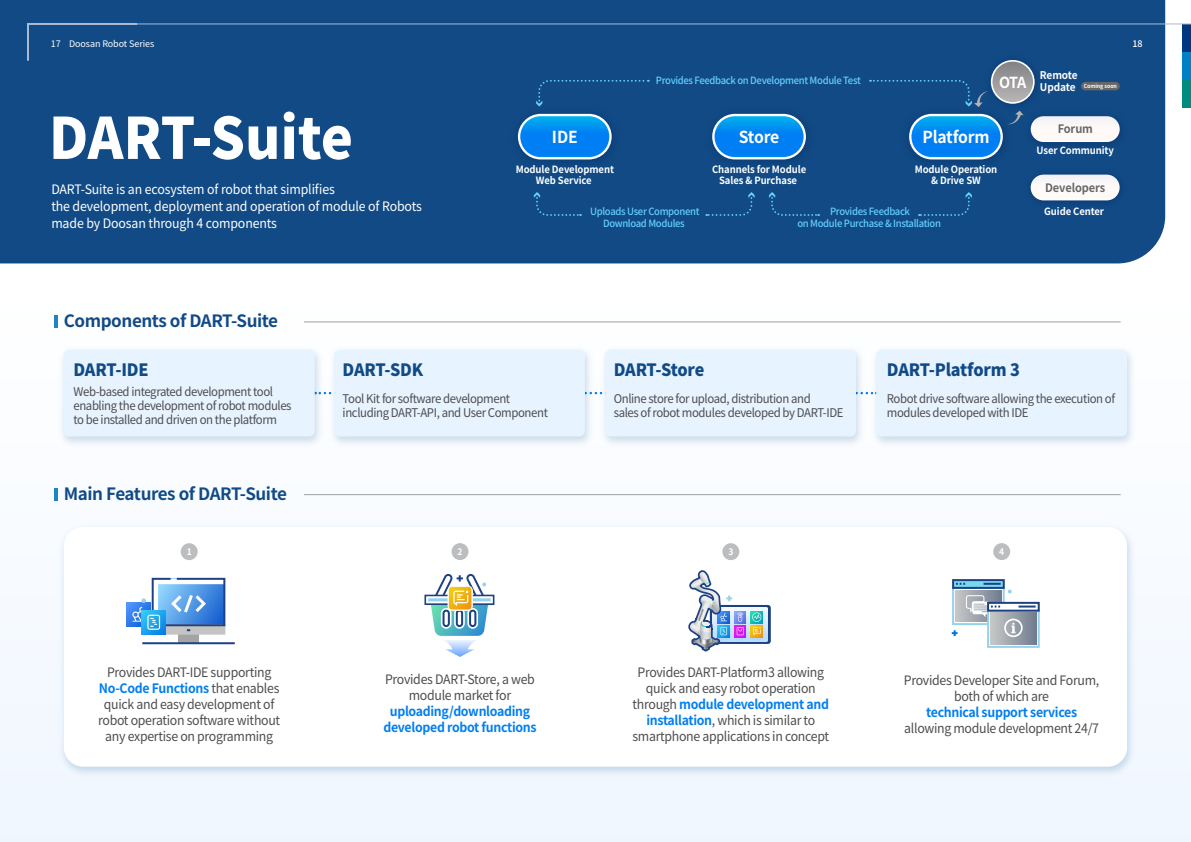
<style>
.page{position:relative;width:1191px;height:842px;background:#f9fcff}
.page>*{position:absolute;margin:0;border:0;box-sizing:border-box;transform-origin:0 0}
.t1{font:900 57px "Noto Sans CJ Kkr";color:#fff;scale:.95 1}
.t2{font:700 17px "Noto Sans CJ Kkr";letter-spacing:-.025em;color:#114a85}
.t3{font:900 17px "Noto Sans CJ Kkr";letter-spacing:-.01em;color:#114a85;scale:.95 1}
.t4{font:700 16.5px "Noto Sans CJ Kkr";letter-spacing:-.01em;color:#fff;scale:.95 1}
.t5{font:700 15.2px "Noto Sans CJ Kkr";color:#fff;scale:.95 1}
.t6{font:13px/16px "Noto Sans CJ Kkr";letter-spacing:-.025em;color:#4d4d4f;text-align:center;scale:.95 1}
.t7{font:13px/17px "Noto Sans CJ Kkr";letter-spacing:-.01em;color:#fff;scale:.95 1}
.t8{font:700 13px/16px "Noto Sans CJ Kkr";letter-spacing:-.025em;color:#007ef3;text-align:center;scale:.95 1}
.t9{font:12px/14px "Noto Sans CJ Kkr";letter-spacing:-.035em;color:#4d4d4f;scale:.95 1}
.t10{font:700 11.6px "Noto Sans CJ Kkr";letter-spacing:-.01em;color:#666;scale:.95 1}
.t11{font:700 10.6px "Noto Sans CJ Kkr";letter-spacing:-.02em;color:#fff;scale:.95 1}
.t12{font:500 10px/12px "Noto Sans CJ Kkr";letter-spacing:-.035em;color:#63cfff;text-align:center;scale:.95 1}
.t13{font:700 10px/11px "Noto Sans CJ Kkr";letter-spacing:-.01em;color:#fff;text-align:center;scale:.95 1}
.t14{font:9px "Noto Sans CJ Kkr";letter-spacing:-.01em;color:#fff}
.t15{font:700 9px "Noto Sans CJ Kkr";color:#fff;scale:.95 1}
.t16{font:500 9px "Noto Sans CJ Kkr";color:#fff}
.t17{font:700 5.6px "Noto Sans CJ Kkr";letter-spacing:-.01em;color:#fff;scale:.95 1}
.s1{font-size:10.6px}
.s2{font-weight:700;color:#007ef3}
</style>
<div class="page">
<div style="left:0;top:0;width:1165px;height:263px;background:#114a85"></div>
<div style="left:1182px;top:24px;width:9px;height:28px;background:#003780"></div>
<div style="left:1182px;top:52px;width:9px;height:28px;background:#0080c5"></div>
<div style="left:1182px;top:80px;width:9px;height:28px;background:#008b80"></div>
<hr style="left:28px;top:24px;width:1163px;height:1px;background:#a9bbd2">
<div style="left:26px;top:22px;width:113px;height:41px;background:#114a85"></div>
<hr style="left:54px;top:489px;width:4px;height:12px;background:#1d86c0">
<div style="left:64px;top:527px;width:1063px;height:240px;background:#fff;border-radius:19px"></div>
<hr style="left:54px;top:316px;width:4px;height:12px;background:#1d86c0">
<div style="left:722px;top:543px;width:17px;height:17px;background:#bbbdbf;border-radius:8px"></div>
<div style="left:993px;top:543px;width:17px;height:17px;background:#bbbdbf;border-radius:8px"></div>
<div style="left:506px;top:103px;width:119px;height:70px;background:#104984"></div>
<svg style="left:518px;top:114px;width:93px;height:45px;background:#2090e8"></svg>
<div style="left:701px;top:103px;width:119px;height:70px;background:#104984"></div>
<svg style="left:712px;top:114px;width:94px;height:45px;background:#2090e7"></svg>
<img style="left:898px;top:159px;width:118px;height:14px">
<div style="left:536px;top:79px;width:113px;height:28px;background:#114a85"></div>
<svg style="left:534px;top:192px;width:47px;height:25px"></svg>
<svg style="left:769px;top:192px;width:50px;height:25px"></svg>
<svg style="left:706px;top:192px;width:48px;height:25px"></svg>
<svg style="left:919px;top:192px;width:53px;height:25px"></svg>
<img style="left:981px;top:51px;width:64px;height:55px">
<div style="left:1081px;top:82px;width:38px;height:8px;background:#666;border-radius:4px"></div>
<div style="left:1034px;top:106px;width:98px;height:48px;background:#104984"></div>
<div style="left:1030px;top:116px;width:89px;height:26px;background:linear-gradient(to right,#f9f6f6,#fef9f9);border-radius:13px"></div>
<img style="left:1020px;top:165px;width:112px;height:48px">
<div style="left:1030px;top:175px;width:89px;height:25px;background:#fffaf8;border-radius:13px"></div>
<svg style="left:870px;top:60px;width:164px;height:99px;background:#2365a2"></svg>
<img style="left:62px;top:349px;width:1070px;height:95px">
<div style="left:605px;top:350px;width:251px;height:86px;background:#e7f3ff;border-radius:6px"></div>
<div style="left:334px;top:350px;width:251px;height:86px;background:#e7f3ff;border-radius:6px"></div>
<div style="left:64px;top:350px;width:251px;height:86px;background:#e7f3ff;border-radius:6px"></div>
<div style="left:876px;top:350px;width:251px;height:86px;background:#e7f3ff;border-radius:6px"></div>
<hr style="left:304px;top:322px;width:816px;height:1px;background:#a0a1a1">
<hr style="left:304px;top:494px;width:816px;height:1px;background:#a0a1a1">
<div style="left:451px;top:543px;width:17px;height:17px;background:#bbbdbf;border-radius:8px"></div>
<div style="left:424px;top:595px;width:70px;height:10px;background:#96d1eb;border:2px solid #1e4184"></div>
<div style="left:426px;top:596px;width:67px;height:7px;border:2px solid #fff"></div>
<svg style="left:430px;top:574px;width:58px;height:62px"></svg>
<div style="left:447px;top:586px;width:26px;height:25px;border:1px solid #fff;border-radius:4px"></div>
<img style="left:444px;top:640px;width:32px;height:16px">
<svg style="left:688px;top:548px;width:83px;height:104px"></svg>
<svg style="left:952px;top:579px;width:52px;height:4px"></svg>
<svg style="left:987px;top:612px;width:52px;height:36px"></svg>
<svg style="left:1035px;top:602px;width:4px;height:10px"></svg>
<div style="left:990px;top:613px;width:46px;height:31px;background:linear-gradient(to right,#c8c8c8,#737f91)"></div>
<svg style="left:951px;top:583px;width:84px;height:54px"></svg>
<div style="left:181px;top:543px;width:17px;height:17px;background:#bbbdbf;border-radius:8px"></div>
<div style="left:178px;top:622px;width:21px;height:21px;background:#a4a4a4"></div>
<div style="left:152px;top:624px;width:73px;height:11px;background:#c4c4c4;border:2px solid #c4c4c4"></div>
<hr style="left:142px;top:642px;width:93px;height:2px;background:#1e4184">
<img style="left:127px;top:603px;width:14px;height:23px">
<img style="left:141px;top:631px;width:24px;height:3px">
<svg style="left:141px;top:577px;width:85px;height:54px"></svg>
<p class="t14" style="left:51px;top:38px;width:105px">17 Doosan Robot Series</p>
<p class="t16" style="left:1132px;top:38px;width:12px">18</p>
<h1 class="t1" style="left:49px;top:106px;width:322px">DART-Suite</h1>
<p class="t7" style="left:51px;top:181px;width:391px">DART-Suite is an ecosystem of robot that simplifies<br>the development, deployment and operation of module of Robots made by Doosan through 4 components</p>
<h2 class="t2" style="left:64px;top:311px;width:216px">Components of DART-Suite</h2>
<p class="t12" style="left:656px;top:74px;width:217px">Provides Feedback on Development Module Test</p>
<p class="t5" style="left:999px;top:73px;width:30px">OTA</p>
<p class="t4" style="left:552px;top:127px;width:29px">IDE</p>
<p class="t4" style="left:739px;top:127px;width:44px">Store</p>
<p class="t4" style="left:922px;top:127px;width:72px">Platform</p>
<p class="t13" style="left:515px;top:164px;width:105px">Module Development<br>Web Service</p>
<p class="t13" style="left:712px;top:164px;width:101px">Channels for Module<br>Sales &amp; Purchase</p>
<p class="t13" style="left:914px;top:164px;width:88px">Module Operation &amp; Drive SW</p>
<p class="t12" style="left:590px;top:206px;width:116px">Uploads User Component<br>Download Modules</p>
<p class="t12" style="left:797px;top:206px;width:153px">Provides Feedback<br>on Module Purchase &amp; Installation</p>
<p class="t11" style="left:1040px;top:69px;width:41px">Remote</p>
<p class="t17" style="left:1040px;top:82px;width:83px"><span class="s1">Update</span> Coming soon</p>
<p class="t10" style="left:1057px;top:123px;width:39px">Forum</p>
<p class="t13" style="left:1036px;top:145px;width:83px">User Community</p>
<p class="t10" style="left:1045px;top:181px;width:65px">Developers</p>
<p class="t13" style="left:1044px;top:206px;width:64px">Guide Center</p>
<h2 class="t3" style="left:73px;top:360px;width:81px">DART-IDE</h2>
<p class="t9" style="left:73px;top:385px;width:231px">Web-based integrated development tool enabling the development of robot modules to be installed and driven on the platform</p>
<h2 class="t2" style="left:64px;top:484px;width:225px">Main Features of DART-Suite</h2>
<h2 class="t3" style="left:343px;top:360px;width:86px">DART-SDK</h2>
<h2 class="t3" style="left:887px;top:360px;width:141px">DART-Platform 3</h2>
<p class="t9" style="left:887px;top:392px;width:242px">Robot drive software allowing the execution of modules developed with IDE</p>
<h2 class="t3" style="left:614px;top:360px;width:97px">DART-Store</h2>
<p class="t9" style="left:343px;top:392px;width:218px">Tool Kit for software development including DART-API, and User Component</p>
<p class="t9" style="left:614px;top:392px;width:243px">Online store for upload, distribution and<br>sales of robot modules developed by DART-IDE</p>
<p class="t15" style="left:187px;top:546px;width:7px">1</p>
<p class="t15" style="left:457px;top:546px;width:7px">2</p>
<p class="t15" style="left:728px;top:546px;width:7px">3</p>
<p class="t15" style="left:999px;top:546px;width:7px">4</p>
<p class="t6" style="left:98px;top:664px;width:193px">Provides DART-IDE supporting<br><span class="s2">No-Code Functions</span> that enables quick and easy development of robot operation software without any expertise on programming</p>
<p class="t6" style="left:385px;top:671px;width:159px">Provides DART-Store, a web module market for</p>
<p class="t8" style="left:383px;top:703px;width:163px">uploading/downloading developed robot functions</p>
<p class="t6" style="left:632px;top:664px;width:208px">Provides DART-Platform3 allowing quick and easy robot operation through <span class="s2">module development and installation</span>, which is similar to smartphone applications in concept</p>
<p class="t6" style="left:904px;top:672px;width:207px">Provides Developer Site and Forum, both of which are</p>
<p class="t8" style="left:926px;top:704px;width:160px">technical support services</p>
<p class="t6" style="left:904px;top:720px;width:206px">allowing module development 24/7</p>
</div>
